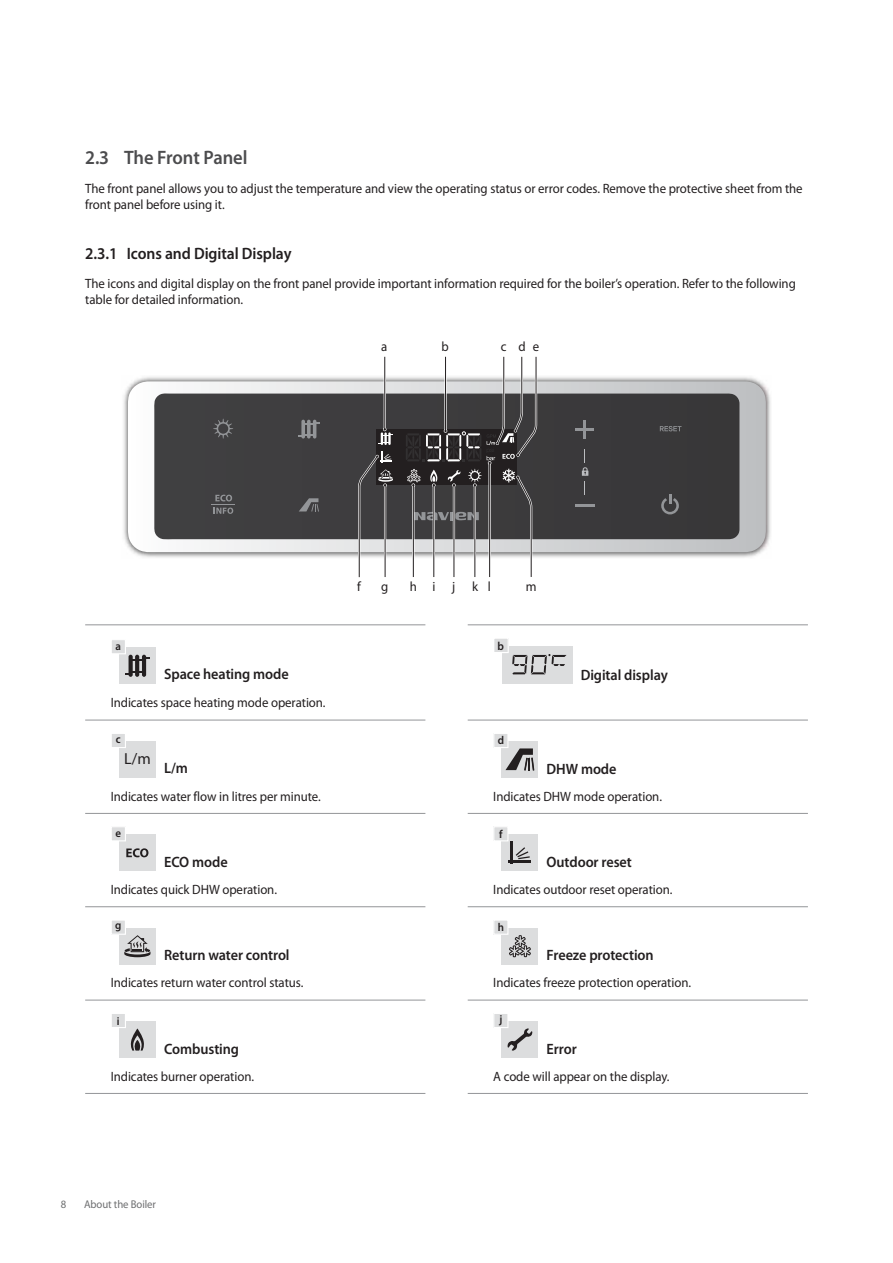
<style>
.page{position:relative;width:893px;height:1263px;background:#fff}
.page>*{position:absolute;margin:0;border:0;box-sizing:border-box;transform-origin:0 0}
.t1{font:600 19.5px "Myriad Pro";letter-spacing:-.005em;color:#4c4c4e;scale:.95 1}
.t2{font:600 16.5px "Myriad Pro";letter-spacing:-.005em;color:#231f20;scale:.95 1}
.t3{font:16.05px "Myriad Pro";color:#231f20}
.t4{font:600 15px "Myriad Pro";letter-spacing:-.005em;color:#231f20;scale:.95 1}
.t5{font:13.5px/15.8px "Myriad Pro";letter-spacing:-.005em;color:#231f20;scale:.95 1}
.t6{font:13.5px "Myriad Pro";letter-spacing:-.005em;color:#231f20;scale:.96 1}
.t7{font:600 11.7px "Myriad Pro";color:#231f20;scale:.95 1}
.t8{font:600 11.4px "Myriad Pro";color:#231f20;scale:.95 1}
.t9{font:11.25px "Myriad Pro";letter-spacing:-.005em;color:#6d6e70;scale:.95 1}
</style>
<div class="page">
<img style="left:123px;top:377px;width:648px;height:181px">
<svg style="left:128px;top:381px;width:638px;height:171px"></svg>
<div style="left:154px;top:393px;width:585px;height:146px;background:#3e3d3f"></div>
<hr style="left:575px;top:504px;width:20px;height:3px;background:#939598">
<svg style="left:575px;top:420px;width:19px;height:19px"></svg>
<svg style="left:661px;top:494px;width:18px;height:20px"></svg>
<svg style="left:301px;top:420px;width:4px;height:19px"></svg>
<svg style="left:307px;top:420px;width:4px;height:19px"></svg>
<hr style="left:313px;top:420px;width:3px;height:19px;background:#939598;border-radius:2px">
<svg style="left:304px;top:422px;width:15px;height:3px"></svg>
<svg style="left:298px;top:434px;width:15px;height:3px"></svg>
<svg style="left:299px;top:498px;width:20px;height:14px"></svg>
<svg style="left:660px;top:426px;width:21px;height:5px"></svg>
<svg style="left:213px;top:419px;width:20px;height:20px"></svg>
<svg style="left:212px;top:495px;width:23px;height:19px"></svg>
<div style="left:377px;top:429px;width:140px;height:56px;background:#231f20"></div>
<hr style="left:384px;top:357px;width:2px;height:72px;background:#fff">
<hr style="left:384px;top:357px;width:1px;height:72px;background:#231f20">
<svg style="left:379px;top:428px;width:14px;height:17px"></svg>
<svg style="left:406px;top:356px;width:132px;height:221px"></svg>
<svg style="left:357px;top:451px;width:36px;height:127px"></svg>
<svg style="left:582px;top:449px;width:6px;height:45px"></svg>
<svg style="left:85px;top:625px;width:723px;height:433px"></svg>
<hr style="left:85px;top:625px;width:340px;height:1px;background:#939598">
<hr style="left:85px;top:720px;width:340px;height:1px;background:#939598">
<hr style="left:468px;top:720px;width:340px;height:1px;background:#939598">
<hr style="left:468px;top:813px;width:340px;height:1px;background:#939598">
<hr style="left:468px;top:906px;width:340px;height:1px;background:#939598">
<hr style="left:468px;top:1000px;width:340px;height:1px;background:#939598">
<hr style="left:468px;top:625px;width:340px;height:1px;background:#939598">
<hr style="left:468px;top:1093px;width:340px;height:1px;background:#939598">
<hr style="left:85px;top:813px;width:340px;height:1px;background:#939598">
<hr style="left:85px;top:907px;width:340px;height:1px;background:#939598">
<hr style="left:85px;top:1000px;width:340px;height:1px;background:#939598">
<hr style="left:85px;top:1093px;width:340px;height:1px;background:#939598">
<div style="left:119px;top:648px;width:37px;height:36px;background:#dcddde"></div>
<div style="left:111px;top:640px;width:14px;height:14px;background:#dcddde"></div>
<div style="left:111px;top:639px;width:15px;height:15px;border:1px solid #fff"></div>
<svg style="left:129px;top:655px;width:4px;height:22px"></svg>
<svg style="left:135px;top:655px;width:4px;height:22px"></svg>
<hr style="left:142px;top:655px;width:4px;height:22px;background:#231f20;border-radius:2px">
<svg style="left:131px;top:657px;width:19px;height:4px"></svg>
<svg style="left:125px;top:671px;width:17px;height:4px"></svg>
<div style="left:502px;top:646px;width:70px;height:37px;background:#dcddde"></div>
<div style="left:494px;top:638px;width:14px;height:15px;background:#dcddde"></div>
<div style="left:493px;top:638px;width:16px;height:15px;border:1px solid #fff"></div>
<svg style="left:512px;top:654px;width:54px;height:20px"></svg>
<div style="left:119px;top:741px;width:37px;height:36px;background:#dcddde"></div>
<div style="left:111px;top:733px;width:14px;height:15px;background:#dcddde"></div>
<div style="left:111px;top:733px;width:15px;height:15px;border:1px solid #fff"></div>
<div style="left:502px;top:741px;width:36px;height:37px;background:#dcddde"></div>
<div style="left:494px;top:733px;width:14px;height:15px;background:#dcddde"></div>
<div style="left:493px;top:733px;width:15px;height:15px;border:1px solid #fff"></div>
<svg style="left:505px;top:748px;width:29px;height:23px"></svg>
<div style="left:119px;top:835px;width:37px;height:36px;background:#dcddde"></div>
<div style="left:111px;top:827px;width:14px;height:14px;background:#dcddde"></div>
<div style="left:111px;top:826px;width:15px;height:15px;border:1px solid #fff"></div>
<svg style="left:126px;top:848px;width:22px;height:9px"></svg>
<div style="left:502px;top:835px;width:36px;height:36px;background:#dcddde"></div>
<div style="left:494px;top:827px;width:14px;height:14px;background:#dcddde"></div>
<div style="left:493px;top:826px;width:15px;height:15px;border:1px solid #fff"></div>
<hr style="left:510px;top:842px;width:3px;height:22px;background:#231f20">
<hr style="left:509px;top:860px;width:22px;height:3px;background:#231f20">
<svg style="left:516px;top:847px;width:14px;height:12px"></svg>
<div style="left:119px;top:928px;width:37px;height:36px;background:#dcddde"></div>
<div style="left:111px;top:920px;width:14px;height:14px;background:#dcddde"></div>
<div style="left:111px;top:920px;width:15px;height:15px;border:1px solid #fff"></div>
<svg style="left:124px;top:935px;width:26px;height:22px"></svg>
<div style="left:502px;top:928px;width:36px;height:36px;background:#dcddde"></div>
<div style="left:494px;top:920px;width:14px;height:14px;background:#dcddde"></div>
<div style="left:493px;top:920px;width:15px;height:15px;border:1px solid #fff"></div>
<svg style="left:509px;top:935px;width:22px;height:22px"></svg>
<div style="left:119px;top:1021px;width:37px;height:37px;background:#dcddde"></div>
<div style="left:111px;top:1013px;width:14px;height:15px;background:#dcddde"></div>
<div style="left:111px;top:1013px;width:15px;height:15px;border:1px solid #fff"></div>
<svg style="left:130px;top:1028px;width:14px;height:23px"></svg>
<div style="left:502px;top:1021px;width:36px;height:37px;background:#dcddde"></div>
<div style="left:494px;top:1013px;width:14px;height:15px;background:#dcddde"></div>
<div style="left:493px;top:1013px;width:15px;height:15px;border:1px solid #fff"></div>
<svg style="left:507px;top:1028px;width:25px;height:23px"></svg>
<h1 class="t1" style="left:85px;top:150px;width:172px">2.3 The Front Panel</h1>
<p class="t5" style="left:85px;top:181px;width:757px">The front panel allows you to adjust the temperature and view the operating status or error codes. Remove the protective sheet from the front panel before using it.</p>
<p class="t2" style="left:85px;top:247px;width:219px">2.3.1 Icons and Digital Display</p>
<p class="t5" style="left:85px;top:276px;width:749px">The icons and digital display on the front panel provide important information required for the boiler’s operation. Refer to the following table for detailed information.</p>
<p class="t5" style="left:381px;top:339px;width:8px">a</p>
<p class="t5" style="left:441px;top:339px;width:9px">b</p>
<p class="t5" style="left:501px;top:339px;width:28px">c d</p>
<p class="t5" style="left:533px;top:339px;width:8px">e</p>
<p class="t8" style="left:116px;top:641px;width:7px">a</p>
<p class="t4" style="left:164px;top:668px;width:133px">Space heating mode</p>
<p class="t5" style="left:111px;top:696px;width:228px">Indicates space heating mode operation.</p>
<p class="t8" style="left:116px;top:735px;width:7px">c</p>
<p class="t3" style="left:124px;top:752px;width:28px">L/m</p>
<p class="t4" style="left:164px;top:762px;width:27px">L/m</p>
<p class="t5" style="left:357px;top:579px;width:5px">f</p>
<p class="t5" style="left:381px;top:579px;width:9px">g</p>
<p class="t5" style="left:410px;top:579px;width:9px">h</p>
<p class="t5" style="left:432px;top:579px;width:63px">ijkl</p>
<p class="t6" style="left:526px;top:581px;width:13px">m</p>
<p class="t7" style="left:498px;top:641px;width:8px">b</p>
<p class="t4" style="left:581px;top:669px;width:93px">Digital display</p>
<p class="t8" style="left:498px;top:736px;width:8px">d</p>
<p class="t4" style="left:547px;top:763px;width:75px">DHW mode</p>
<p class="t5" style="left:111px;top:789px;width:223px">Indicates water flow in litres per minute.</p>
<p class="t5" style="left:493px;top:789px;width:179px">Indicates DHW mode operation.</p>
<p class="t8" style="left:115px;top:829px;width:7px">e</p>
<p class="t4" style="left:164px;top:856px;width:68px">ECO mode</p>
<p class="t8" style="left:499px;top:830px;width:5px">f</p>
<p class="t4" style="left:547px;top:856px;width:91px">Outdoor reset</p>
<p class="t5" style="left:111px;top:882px;width:177px">Indicates quick DHW operation.</p>
<p class="t5" style="left:493px;top:882px;width:190px">Indicates outdoor reset operation.</p>
<p class="t8" style="left:115px;top:921px;width:8px">g</p>
<p class="t4" style="left:164px;top:949px;width:134px">Return water control</p>
<p class="t8" style="left:498px;top:923px;width:8px">h</p>
<p class="t4" style="left:547px;top:949px;width:114px">Freeze protection</p>
<p class="t5" style="left:111px;top:976px;width:204px">Indicates return water control status.</p>
<p class="t5" style="left:493px;top:976px;width:210px">Indicates freeze protection operation.</p>
<p class="t8" style="left:117px;top:1016px;width:4px">i</p>
<p class="t4" style="left:164px;top:1043px;width:80px">Combusting</p>
<p class="t8" style="left:499px;top:1015px;width:5px">j</p>
<p class="t4" style="left:547px;top:1043px;width:33px">Error</p>
<p class="t5" style="left:111px;top:1069px;width:152px">Indicates burner operation.</p>
<p class="t5" style="left:493px;top:1069px;width:187px">A code will appear on the display.</p>
<p class="t9" style="left:61px;top:1200px;width:7px">8</p>
<p class="t9" style="left:84px;top:1200px;width:77px">About the Boiler</p>
</div>
